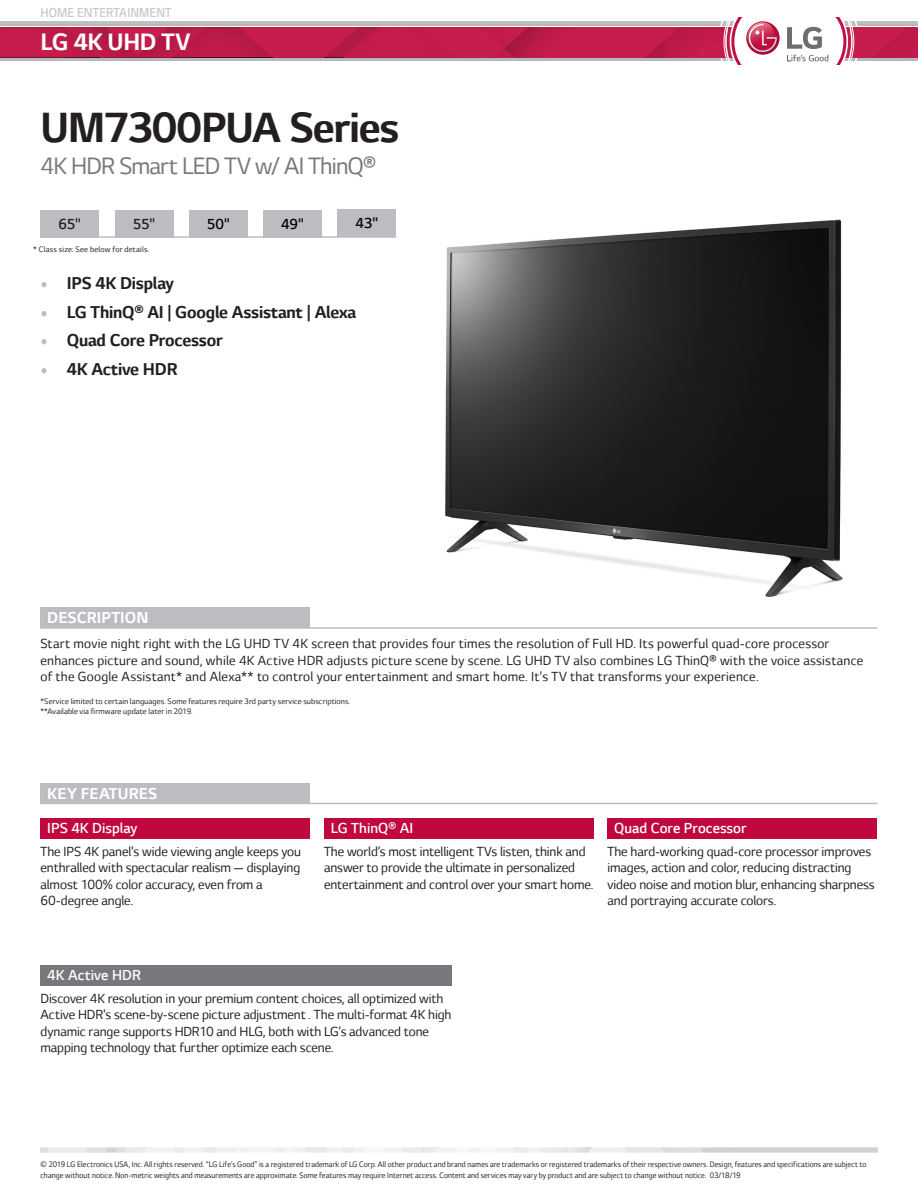
<style>
.page{position:relative;width:918px;height:1188px;background:#fff}
.page>*{position:absolute;margin:0;border:0;box-sizing:border-box;transform-origin:0 0}
.t1{font:700 48px "LG Smart";letter-spacing:-.025em;color:#231f20}
.t2{font:27px "LG Smart";letter-spacing:-.03em;color:#76787b}
.t3{font:700 27px "LG Smart";letter-spacing:-.015em;color:#fff}
.t4{font:700 19.5px "LG Smart";letter-spacing:-.01em;color:#231f20}
.HED{font:700 18px "LG Smart";letter-spacing:.005em;color:#fff}
.HED-2{font:300 16.5px "LG Smart";color:#fff}
.t5{font:300 16.5px "LG Smart";color:#040503}
.t6{font:300 16.5px "LG Smart";color:#231f20}
.Body{font:15px/16.5px "LG Smart";letter-spacing:-.005em;color:#231f20}
.Body-2{font:15px/16.5px "LG Smart";letter-spacing:.015em;color:#231f20}
.t7{font:300 14.85px "LG Smart";letter-spacing:.005em;color:#c7c8ca;scale:.91 1}
.Body-3{font:9px/10.5px "LG Smart";letter-spacing:.01em;color:#231f20;scale:.95 1}
.Body-4{font:9px "LG Smart";letter-spacing:.01em;color:#231f20}
.s1{font-family:"Minion Pro";color:#bcbdc0}
</style>
<div class="page">
<svg style="left:0;top:22px;width:918px;height:43px"></svg>
<img style="left:40px;top:1148px;width:838px;height:4px">
<img style="left:349px;top:209px;width:494px;height:388px">
<div style="left:189px;top:210px;width:59px;height:27px;background:#bcbdc0"></div>
<div style="left:263px;top:210px;width:59px;height:27px;background:#bcbdc0"></div>
<div style="left:338px;top:210px;width:58px;height:27px;background:#bcbdc0"></div>
<div style="left:40px;top:783px;width:270px;height:20px;background:#bcbdc0"></div>
<div style="left:40px;top:608px;width:270px;height:20px;background:#bcbdc0"></div>
<div style="left:40px;top:210px;width:59px;height:28px;background:#bcbdc0"></div>
<hr style="left:40px;top:627px;width:838px;height:2px;background:#bcbdc0">
<hr style="left:40px;top:803px;width:838px;height:1px;background:#bcbdc0">
<hr style="left:40px;top:236px;width:356px;height:2px;background:#bcbdc0">
<div style="left:40px;top:818px;width:270px;height:20px;background:#c0073e"></div>
<div style="left:324px;top:818px;width:270px;height:20px;background:#c0073e"></div>
<div style="left:608px;top:818px;width:270px;height:20px;background:#c0073e"></div>
<div style="left:40px;top:965px;width:412px;height:21px;background:#76787b"></div>
<div style="left:115px;top:210px;width:59px;height:27px;background:#bcbdc0"></div>
<p class="t7" style="left:40px;top:5px;width:146px">HOME ENTERTAINMENT</p>
<h2 class="t3" style="left:40px;top:27px;width:151px">LG 4K UHD TV</h2>
<p class="t1" style="left:40px;top:101px;width:360px">UM7300PUA Series</p>
<p class="t2" style="left:40px;top:151px;width:337px">4K HDR Smart LED TV w/ AI ThinQ®</p>
<p class="t6" style="left:59px;top:215px;width:24px">65"</p>
<p class="t6" style="left:133px;top:215px;width:24px">55"</p>
<p class="Body-4" style="left:33px;top:245px;width:118px">* Class size: See below for details.</p>
<p class="t5" style="left:207px;top:215px;width:25px">50"</p>
<p class="t5" style="left:281px;top:215px;width:25px">49"</p>
<p class="t5" style="left:355px;top:214px;width:25px">43"</p>
<p class="t4" style="left:40px;top:273px;width:135px"><span class="s1">•</span> IPS 4K Display</p>
<p class="t4" style="left:40px;top:301px;width:317px"><span class="s1">•</span> LG ThinQ® AI | Google Assistant | Alexa</p>
<p class="t4" style="left:40px;top:330px;width:184px"><span class="s1">•</span> Quad Core Processor</p>
<p class="t4" style="left:40px;top:358px;width:139px"><span class="s1">•</span> 4K Active HDR</p>
<p class="HED" style="left:47px;top:608px;width:103px">DESCRIPTION</p>
<p class="Body-2" style="left:40px;top:636px;width:824px">Start movie night right with the LG UHD TV 4K screen that provides four times the resolution of Full HD. Its powerful quad-core processor enhances picture and sound, while 4K Active HDR adjusts picture scene by scene. LG UHD TV also combines LG ThinQ® with the voice assistance of the Google Assistant* and Alexa** to control your entertainment and smart home. It's TV that transforms your experience.</p>
<p class="Body-4" style="left:40px;top:696px;width:311px">*Service limited to certain languages. Some features require 3rd party service subscriptions.</p>
<p class="Body-4" style="left:40px;top:707px;width:154px">**Available via firmware update later in 2019.</p>
<p class="HED" style="left:47px;top:783px;width:111px">KEY FEATURES</p>
<p class="HED-2" style="left:47px;top:819px;width:92px">IPS 4K Display</p>
<p class="HED-2" style="left:331px;top:819px;width:84px">LG ThinQ® AI</p>
<p class="HED-2" style="left:614px;top:819px;width:134px">Quad Core Processor</p>
<p class="Body" style="left:40px;top:843px;width:262px">The IPS 4K panel's wide viewing angle keeps you enthralled with spectacular realism — displaying almost 100% color accuracy, even from a 60-degree angle.</p>
<p class="Body" style="left:324px;top:843px;width:271px">The world’s most intelligent TVs listen, think and answer to provide the ultimate in personalized entertainment and control over your smart home.</p>
<p class="Body" style="left:608px;top:843px;width:269px">The hard-working quad-core processor improves images, action and color, reducing distracting video noise and motion blur, enhancing sharpness and portraying accurate colors.</p>
<p class="HED-2" style="left:47px;top:966px;width:95px">4K Active HDR</p>
<p class="Body" style="left:40px;top:990px;width:412px">Discover 4K resolution in your premium content choices, all optimized with Active HDR's scene-by-scene picture adjustment . The multi-format 4K high dynamic range supports HDR10 and HLG, both with LG’s advanced tone mapping technology that further optimize each scene.</p>
<p class="Body-3" style="left:40px;top:1160px;width:871px">© 2019 LG Electronics USA, Inc. All rights reserved. “LG Life’s Good” is a registered trademark of LG Corp. All other product and brand names are trademarks or registered trademarks of their respective owners. Design, features and specifications are subject to change without notice. Non-metric weights and measurements are approximate. Some features may require Internet access. Content and services may vary by product and are subject to change without notice. 03/18/19</p>
</div>
